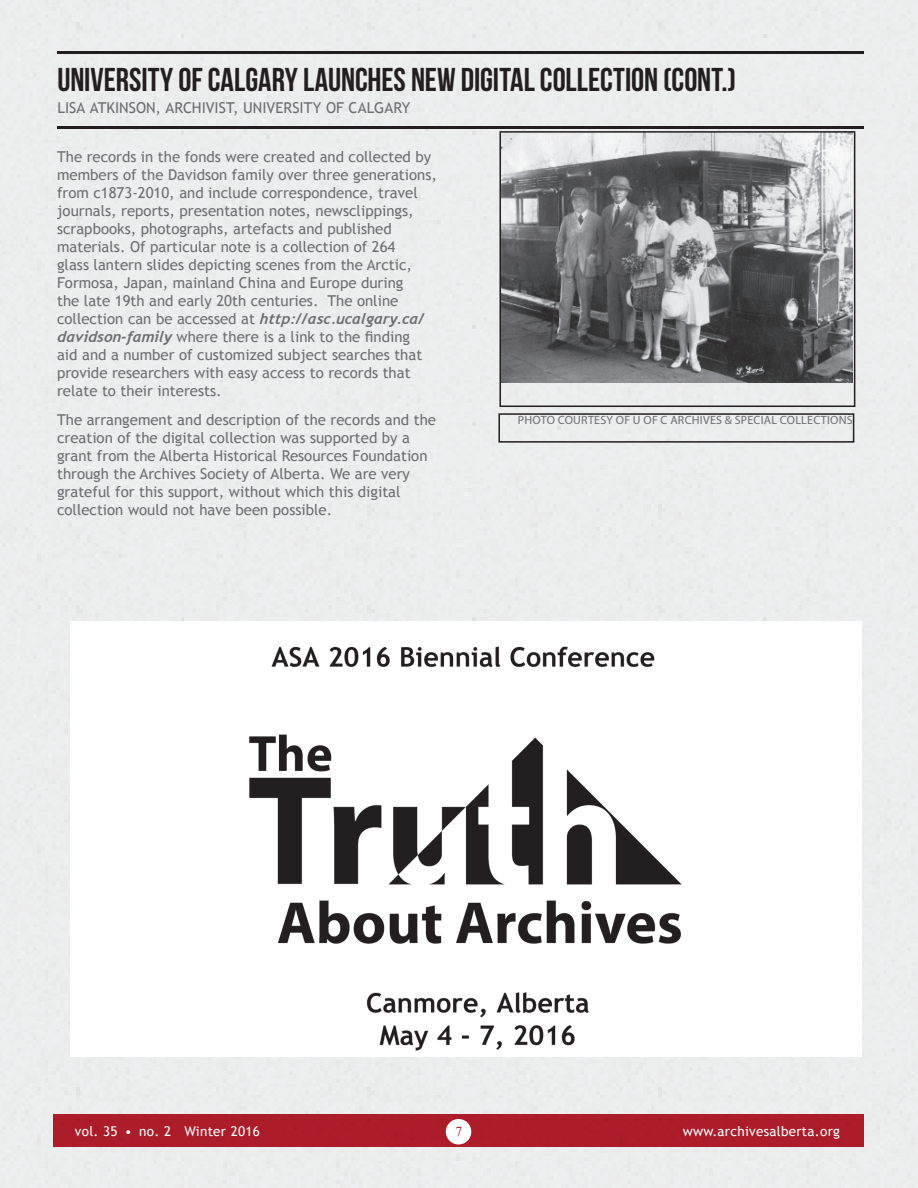
<style>
.page{position:relative;width:918px;height:1188px;background:#eceded}
.page>*{position:absolute;margin:0;border:0;box-sizing:border-box;transform-origin:0 0}
.t1{font:33px "Bebas Neue";color:#231f20}
.t2{font:15px/18px "Trebuchet MS";color:#6d6e71}
.t3{font:13.5px "Trebuchet MS";letter-spacing:.02em;color:#fff}
.t4{font:13.5px "Times New Roman";color:#bb1f2d}
.t5{font:12px "Myriad Pro";letter-spacing:.02em;color:#6d6e71}
.s1{font-family:"Trebuchet";font-weight:700;font-style:italic}
</style>
<div class="page">
<div style="left:54px;top:1114px;width:810px;height:33px;background:#ad1c29"></div>
<div style="left:446px;top:1119px;width:25px;height:25px;background:#fff;border-radius:50%"></div>
<hr style="left:58px;top:126px;width:806px;height:2px;background:#231f20">
<hr style="left:57px;top:52px;width:807px;height:2px;background:#231f20">
<img style="left:503px;top:134px;width:349px;height:248px">
<div style="left:500px;top:131px;width:355px;height:276px;border:2px solid #231f20"></div>
<div style="left:498px;top:413px;width:356px;height:30px;border:2px solid #231f20"></div>
<img style="left:71px;top:621px;width:791px;height:435px">
<h1 class="t1" style="left:57px;top:62px;width:680px">UNIVERSITY OF CALGARY LAUNCHES NEW DIGITAL COLLECTION (CONT.)</h1>
<p class="t2" style="left:58px;top:99px;width:50px">Lisa Atkinson</p>
<p class="t2" style="left:156px;top:99px;width:28px">, Archivist</p>
<p class="t2" style="left:233px;top:99px;width:19px">, universit</p>
<p class="t2" style="left:313px;top:99px;width:46px">y of calgar</p>
<p class="t2" style="left:402px;top:99px;width:10px">y</p>
<p class="t2" style="left:57px;top:148px;width:381px">The records in the fonds were created and collected by members of the Davidson family over three generations, from c1873-2010, and include correspondence, travel journals, reports, presentation notes, newsclippings, scrapbooks, photographs, artefacts and published materials. Of particular note is a collection of 264<br>glass lantern slides depicting scenes from the Arctic, Formosa, Japan, mainland China and Europe during<br>the late 19th and early 20th centuries. The online collection can be accessed at <span class="s1">http://asc.ucalgary.ca/ davidson-family</span> where there is a link to the finding<br>aid and a number of customized subject searches that provide researchers with easy access to records that relate to their interests.</p>
<p class="t2" style="left:57px;top:410px;width:381px">The arrangement and description of the records and the creation of the digital collection was supported by a grant from the Alberta Historical Resources Foundation through the Archives Society of Alberta. We are very grateful for this support, without which this digital collection would not have been possible.</p>
<p class="t5" style="left:518px;top:412px;width:335px">PHOTO COURTESY OF U OF C ARCHIVES &amp; SPECIAL COLLECTIONS</p>
<p class="t3" style="left:75px;top:1123px;width:186px">vol. 35 • no. 2 Winter 2016</p>
<p class="t4" style="left:456px;top:1122px;width:8px">7</p>
<p class="t3" style="left:683px;top:1123px;width:159px">www.archivesalberta.org</p>
</div>
